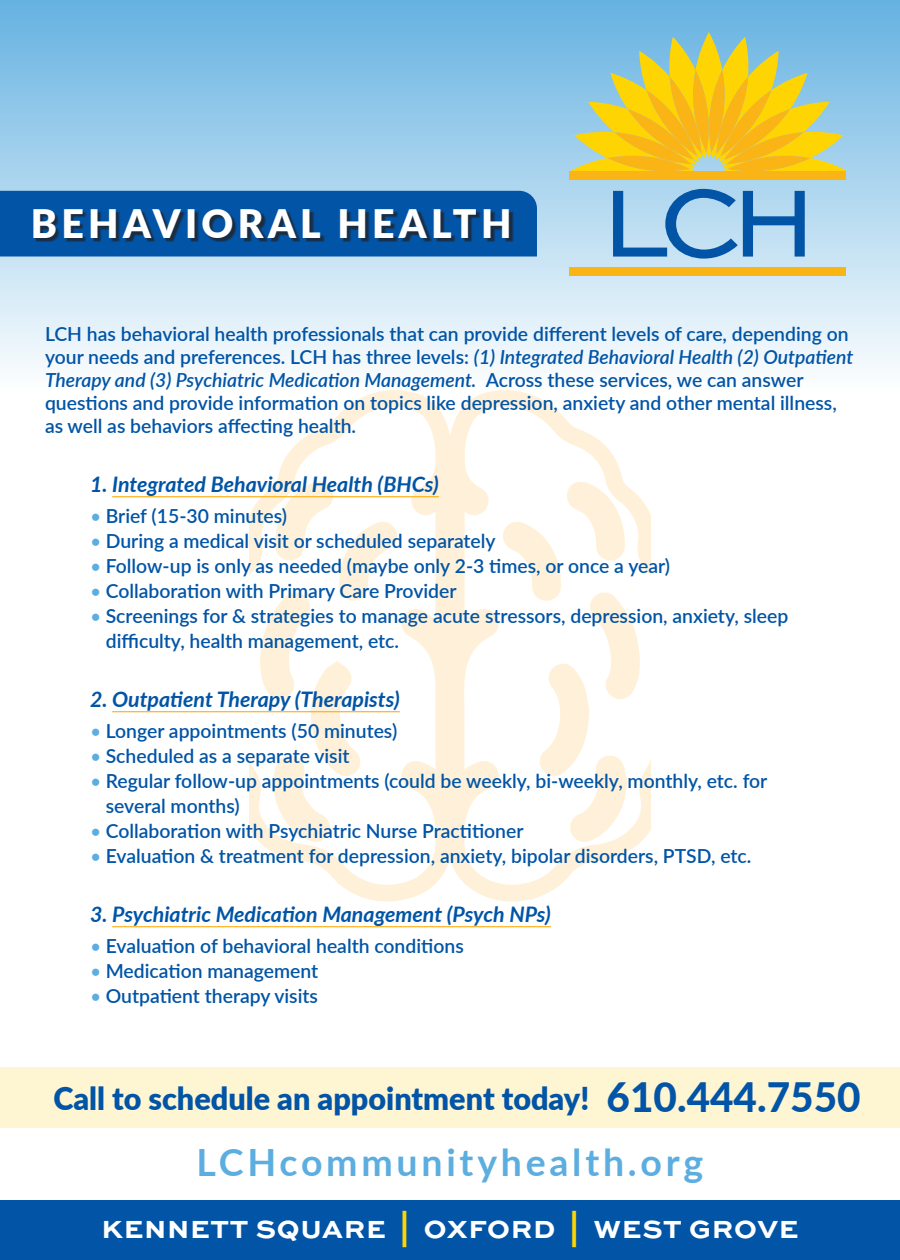
<style>
.page{position:relative;width:900px;height:1260px;background:#fff}
.page>*{position:absolute;margin:0;border:0;box-sizing:border-box;transform-origin:0 0}
.t1{font:800 40.5px "Lato";color:#0154a6}
.t2{font:900 39.25px "Lato";letter-spacing:.11em;color:#fff}
.t3{font:700 37.5px "Lato";letter-spacing:.1em;color:#5daee0}
.t4{font:900 31.5px "Lato";color:#0154a6}
.t5{font:30px "Sweet Sans Bold SC";color:#fff}
.t6{font:italic 700 21.5px "Lato";color:#0154a6}
.t7{font:600 19.25px/23px "Lato";color:#0154a6}
.s1{font-style:italic}
.s2{font-weight:400;color:#5daee0}
.s3{color:#fed503}
</style>
<div class="page">
<svg style="left:249px;top:390px;width:402px;height:512px"></svg>
<div style="left:448px;top:658px;width:5px;height:8px;background:#fff1d9"></div>
<div style="left:0;top:0;width:900px;height:390px;background:linear-gradient(to bottom,#65b2e1,#fcfdfe)"></div>
<div style="left:0;top:191px;width:537px;height:66px;background:#0154a6"></div>
<div style="left:35px;top:212px;width:479px;height:30px;background:#231f20;opacity:.75"></div>
<svg style="left:569px;top:32px;width:276px;height:139px;background:#cac465"></svg>
<div style="left:569px;top:171px;width:276px;height:9px;background:#fbb416"></div>
<div style="left:569px;top:267px;width:276px;height:9px;background:#fbb416"></div>
<svg style="left:613px;top:189px;width:192px;height:70px;background:#7fb0d9"></svg>
<div style="left:0;top:1201px;width:900px;height:59px;background:#0154a6"></div>
<hr style="left:112px;top:496px;width:327px;height:1px;background:#ffa700">
<hr style="left:112px;top:711px;width:288px;height:1px;background:#ffa700">
<hr style="left:112px;top:926px;width:439px;height:1px;background:#ffa700">
<div style="left:0;top:1067px;width:900px;height:61px;background:#fef5d3"></div>
<h2 class="t2" style="left:31px;top:194px;width:482px">BEHAVIORAL HEALTH</h2>
<p class="t7" style="left:45px;top:321px;width:810px">LCH has behavioral health professionals that can provide different levels of care, depending on your needs and preferences. LCH has three levels: <span class="s1">(1) Integrated Behavioral Health (2) Outpatient Therapy and (3) Psychiatric Medication Management.</span> Across these services, we can answer questions and provide information on topics like depression, anxiety and other mental illness, as well as behaviors affecting health.</p>
<p class="t6" style="left:90px;top:468px;width:350px">1. Integrated Behavioral Health (BHCs)</p>
<p class="t7" style="left:90px;top:504px;width:198px"><span class="s2">•</span> Brief (15-30 minutes)</p>
<p class="t7" style="left:90px;top:529px;width:407px"><span class="s2">•</span> During a medical visit or scheduled separately</p>
<p class="t7" style="left:90px;top:554px;width:582px"><span class="s2">•</span> Follow-up is only as needed (maybe only 2-3 times, or once a year)</p>
<p class="t7" style="left:90px;top:579px;width:368px"><span class="s2">•</span> Collaboration with Primary Care Provider</p>
<p class="t7" style="left:106px;top:603px;width:684px;line-height:25px;text-indent:-16px"><span class="s2">•</span> Screenings for &amp; strategies to manage acute stressors, depression, anxiety, sleep difficulty, health management, etc.</p>
<p class="t6" style="left:90px;top:683px;width:311px">2. Outpatient Therapy (Therapists)</p>
<p class="t7" style="left:90px;top:719px;width:309px"><span class="s2">•</span> Longer appointments (50 minutes)</p>
<p class="t7" style="left:90px;top:744px;width:261px"><span class="s2">•</span> Scheduled as a separate visit</p>
<p class="t7" style="left:106px;top:768px;width:663px;line-height:25px;text-indent:-16px"><span class="s2">•</span> Regular follow-up appointments (could be weekly, bi-weekly, monthly, etc. for several months)</p>
<p class="t7" style="left:90px;top:819px;width:435px"><span class="s2">•</span> Collaboration with Psychiatric Nurse Practitioner</p>
<p class="t7" style="left:90px;top:844px;width:663px"><span class="s2">•</span> Evaluation &amp; treatment for depression, anxiety, bipolar disorders, PTSD, etc.</p>
<p class="t6" style="left:90px;top:898px;width:462px">3. Psychiatric Medication Management (Psych NPs)</p>
<p class="t7" style="left:90px;top:934px;width:375px"><span class="s2">•</span> Evaluation of behavioral health conditions</p>
<p class="t7" style="left:90px;top:959px;width:230px"><span class="s2">•</span> Medication management</p>
<p class="t7" style="left:90px;top:984px;width:230px"><span class="s2">•</span> Outpatient therapy visits</p>
<p class="t4" style="left:53px;top:1075px;width:537px">Call to schedule an appointment today!</p>
<p class="t1" style="left:607px;top:1067px;width:256px">610.444.7550</p>
<h3 class="t3" style="left:197px;top:1135px;width:508px">LCHcommunityhealth.org</h3>
<h3 class="t5" style="left:101px;top:1211px;width:699px">kennett square <span class="s3">|</span> oxford <span class="s3">|</span> west grove</h3>
</div>
